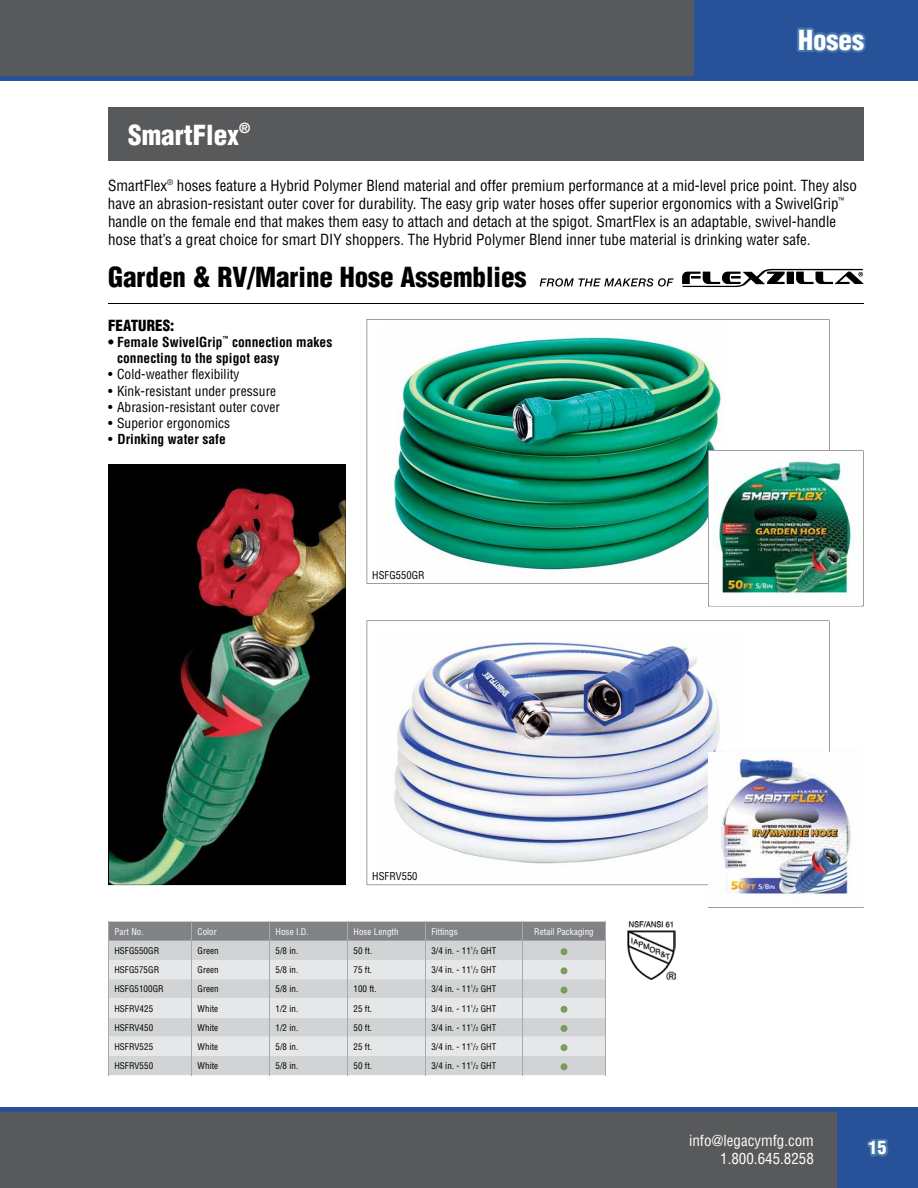
<style>
.page{position:relative;width:918px;height:1188px;background:#fff}
.page>*{position:absolute;margin:0;border:0;box-sizing:border-box;transform-origin:0 0}
.t1{font:900 condensed 27px "Helvetica";color:#000}
.t2{font:900 condensed 27px "Helvetica";color:#fff}
.t3{font:900 condensed 18px "Helvetica";color:#fff}
.t4{font:condensed 15px/18px "Helvetica";color:#000}
.t5{font:condensed 15px/18px "Helvetica";color:#fff;text-align:right}
.t6{font:900 condensed 15px "Helvetica";letter-spacing:.005em;color:#000}
.t7{font:condensed 13.5px "Helvetica";letter-spacing:.005em;color:#000}
.t8{font:700 condensed 13.5px/16.2px "Helvetica";letter-spacing:.005em;color:#000}
.t9{font:condensed 10.5px "Helvetica";letter-spacing:.005em;color:#000}
.t10{font:condensed 9px "Helvetica";letter-spacing:.005em;color:#000}
.t11{font:condensed 9px "Helvetica";letter-spacing:.005em;color:#fff}
.t12{font:9px "Minion Pro";color:#799a5b}
.t13{font:condensed 7.5px "Helvetica";color:#000}
.s1{font-weight:400}
.s2{font-size:5.25px}
</style>
<div class="page">
<div style="left:0;top:1107px;width:918px;height:81px;background:#275199"></div>
<div style="left:0;top:1112px;width:837px;height:76px;background:#58595b"></div>
<svg style="left:867px;top:1139px;width:22px;height:18px"></svg>
<div style="left:0;top:0;width:918px;height:81px;background:#275199"></div>
<div style="left:0;top:0;width:693px;height:75px;background:#58595b"></div>
<svg style="left:797px;top:27px;width:69px;height:26px"></svg>
<div style="left:108px;top:107px;width:756px;height:54px;background:#58595b"></div>
<hr style="left:108px;top:303px;width:756px;height:1px;background:#000">
<img style="left:108px;top:464px;width:237px;height:421px">
<svg style="left:367px;top:319px;width:462px;height:265px"></svg>
<svg style="left:367px;top:621px;width:341px;height:264px"></svg>
<svg style="left:108px;top:922px;width:498px;height:153px;background:#ced0d1"></svg>
<div style="left:561px;top:948px;width:6px;height:7px;border:4px solid #799a5b;border-radius:50%"></div>
<div style="left:561px;top:967px;width:6px;height:7px;border:4px solid #799a5b;border-radius:50%"></div>
<div style="left:561px;top:987px;width:6px;height:7px;border:4px solid #799a5b;border-radius:50%"></div>
<div style="left:561px;top:1006px;width:6px;height:7px;border:4px solid #799a5b;border-radius:50%"></div>
<div style="left:561px;top:1025px;width:6px;height:7px;border:4px solid #799a5b;border-radius:50%"></div>
<div style="left:561px;top:1044px;width:6px;height:7px;border:4px solid #799a5b;border-radius:50%"></div>
<div style="left:561px;top:1063px;width:6px;height:7px;border:4px solid #799a5b;border-radius:50%"></div>
<img style="left:375px;top:635px;width:346px;height:242px">
<svg style="left:708px;top:451px;width:156px;height:155px"></svg>
<img style="left:711px;top:452px;width:150px;height:154px">
<img style="left:708px;top:753px;width:143px;height:150px">
<svg style="left:682px;top:269px;width:182px;height:18px"></svg>
<svg style="left:540px;top:278px;width:134px;height:9px"></svg>
<img style="left:628px;top:922px;width:48px;height:58px">
<h1 class="t2" style="left:798px;top:23px;width:67px">Hoses</h1>
<h1 class="t2" style="left:128px;top:118px;width:124px">SmartFlex<sup>®</sup></h1>
<p class="t4" style="left:108px;top:177px;width:61px">SmartFlex</p>
<p class="t13" style="left:167px;top:177px;width:7px">®</p>
<p class="t4" style="left:108px;top:177px;width:750px;text-indent:69px">hoses feature a Hybrid Polymer Blend material and offer premium performance at a mid-level price point. They also have an abrasion-resistant outer cover for durability. The easy grip water hoses offer superior ergonomics with a SwivelGrip</p>
<p class="t13" style="left:839px;top:195px;width:7px">™</p>
<p class="t4" style="left:108px;top:213px;width:730px">handle on the female end that makes them easy to attach and detach at the spigot. SmartFlex is an adaptable, swivel-handle hose that’s a great choice for smart DIY shoppers. The Hybrid Polymer Blend inner tube material is drinking water safe.</p>
<h1 class="t1" style="left:108px;top:260px;width:420px">Garden &amp; RV/Marine Hose Assemblies</h1>
<p class="t6" style="left:108px;top:316px;width:68px">FEATURES:</p>
<p class="t8" style="left:117px;top:334px;width:217px;text-indent:-9px">• Female SwivelGrip<sup>™</sup> connection makes connecting to the spigot easy</p>
<p class="t7" style="left:108px;top:366px;width:133px">• Cold-weather flexibility</p>
<p class="t7" style="left:108px;top:382px;width:170px">• Kink-resistant under pressure</p>
<p class="t7" style="left:108px;top:399px;width:174px">• Abrasion-resistant outer cover</p>
<p class="t7" style="left:108px;top:415px;width:124px">• Superior ergonomics</p>
<p class="t8" style="left:108px;top:431px;width:119px"><span class="s1">•</span> Drinking water safe</p>
<p class="t9" style="left:372px;top:569px;width:54px">HSFG550GR</p>
<p class="t9" style="left:372px;top:870px;width:47px">HSFRV550</p>
<p class="t11" style="left:114px;top:926px;width:31px">Part No.</p>
<p class="t11" style="left:198px;top:926px;width:21px">Color</p>
<p class="t11" style="left:276px;top:926px;width:35px">Hose I.D.</p>
<p class="t11" style="left:353px;top:926px;width:47px">Hose Length</p>
<p class="t11" style="left:431px;top:926px;width:28px">Fittings</p>
<p class="t11" style="left:534px;top:926px;width:61px">Retail Packaging</p>
<p class="t10" style="left:114px;top:945px;width:46px">HSFG550GR</p>
<p class="t10" style="left:198px;top:945px;width:23px">Green</p>
<p class="t10" style="left:276px;top:945px;width:24px">5/8 in.</p>
<p class="t10" style="left:353px;top:945px;width:20px">50 ft.</p>
<p class="t10" style="left:431px;top:945px;width:66px">3/4 in. - 11<sup>1</sup>/<span class="s2">2</span> GHT</p>
<p class="t12" style="left:562px;top:945px;width:5px">•</p>
<p class="t10" style="left:114px;top:964px;width:46px">HSFG575GR</p>
<p class="t10" style="left:198px;top:964px;width:23px">Green</p>
<p class="t10" style="left:276px;top:964px;width:24px">5/8 in.</p>
<p class="t10" style="left:353px;top:964px;width:20px">75 ft.</p>
<p class="t10" style="left:431px;top:964px;width:66px">3/4 in. - 11<sup>1</sup>/<span class="s2">2</span> GHT</p>
<p class="t12" style="left:562px;top:964px;width:5px">•</p>
<p class="t10" style="left:114px;top:983px;width:51px">HSFG5100GR</p>
<p class="t10" style="left:198px;top:983px;width:23px">Green</p>
<p class="t10" style="left:276px;top:983px;width:24px">5/8 in.</p>
<p class="t10" style="left:353px;top:983px;width:25px">100 ft.</p>
<p class="t10" style="left:431px;top:983px;width:66px">3/4 in. - 11<sup>1</sup>/<span class="s2">2</span> GHT</p>
<p class="t12" style="left:562px;top:983px;width:5px">•</p>
<p class="t10" style="left:114px;top:1003px;width:40px">HSFRV425</p>
<p class="t10" style="left:198px;top:1003px;width:22px">White</p>
<p class="t10" style="left:276px;top:1003px;width:24px">1/2 in.</p>
<p class="t10" style="left:353px;top:1003px;width:20px">25 ft.</p>
<p class="t10" style="left:431px;top:1003px;width:66px">3/4 in. - 11<sup>1</sup>/<span class="s2">2</span> GHT</p>
<p class="t12" style="left:562px;top:1002px;width:5px">•</p>
<p class="t10" style="left:114px;top:1022px;width:40px">HSFRV450</p>
<p class="t10" style="left:198px;top:1022px;width:22px">White</p>
<p class="t10" style="left:276px;top:1022px;width:24px">1/2 in.</p>
<p class="t10" style="left:353px;top:1022px;width:20px">50 ft.</p>
<p class="t10" style="left:431px;top:1022px;width:66px">3/4 in. - 11<sup>1</sup>/<span class="s2">2</span> GHT</p>
<p class="t12" style="left:562px;top:1022px;width:5px">•</p>
<p class="t10" style="left:114px;top:1041px;width:40px">HSFRV525</p>
<p class="t10" style="left:198px;top:1041px;width:22px">White</p>
<p class="t10" style="left:276px;top:1041px;width:24px">5/8 in.</p>
<p class="t10" style="left:353px;top:1041px;width:20px">25 ft.</p>
<p class="t10" style="left:431px;top:1041px;width:66px">3/4 in. - 11<sup>1</sup>/<span class="s2">2</span> GHT</p>
<p class="t12" style="left:562px;top:1041px;width:5px">•</p>
<p class="t10" style="left:114px;top:1060px;width:40px">HSFRV550</p>
<p class="t10" style="left:198px;top:1060px;width:22px">White</p>
<p class="t10" style="left:276px;top:1060px;width:24px">5/8 in.</p>
<p class="t10" style="left:353px;top:1060px;width:20px">50 ft.</p>
<p class="t10" style="left:431px;top:1060px;width:66px">3/4 in. - 11<sup>1</sup>/<span class="s2">2</span> GHT</p>
<p class="t12" style="left:562px;top:1060px;width:5px">•</p>
<p class="t5" style="left:689px;top:1131px;width:126px">info@legacymfg.com<br>1.800.645.8258</p>
<p class="t3" style="left:869px;top:1136px;width:19px">15</p>
</div>
